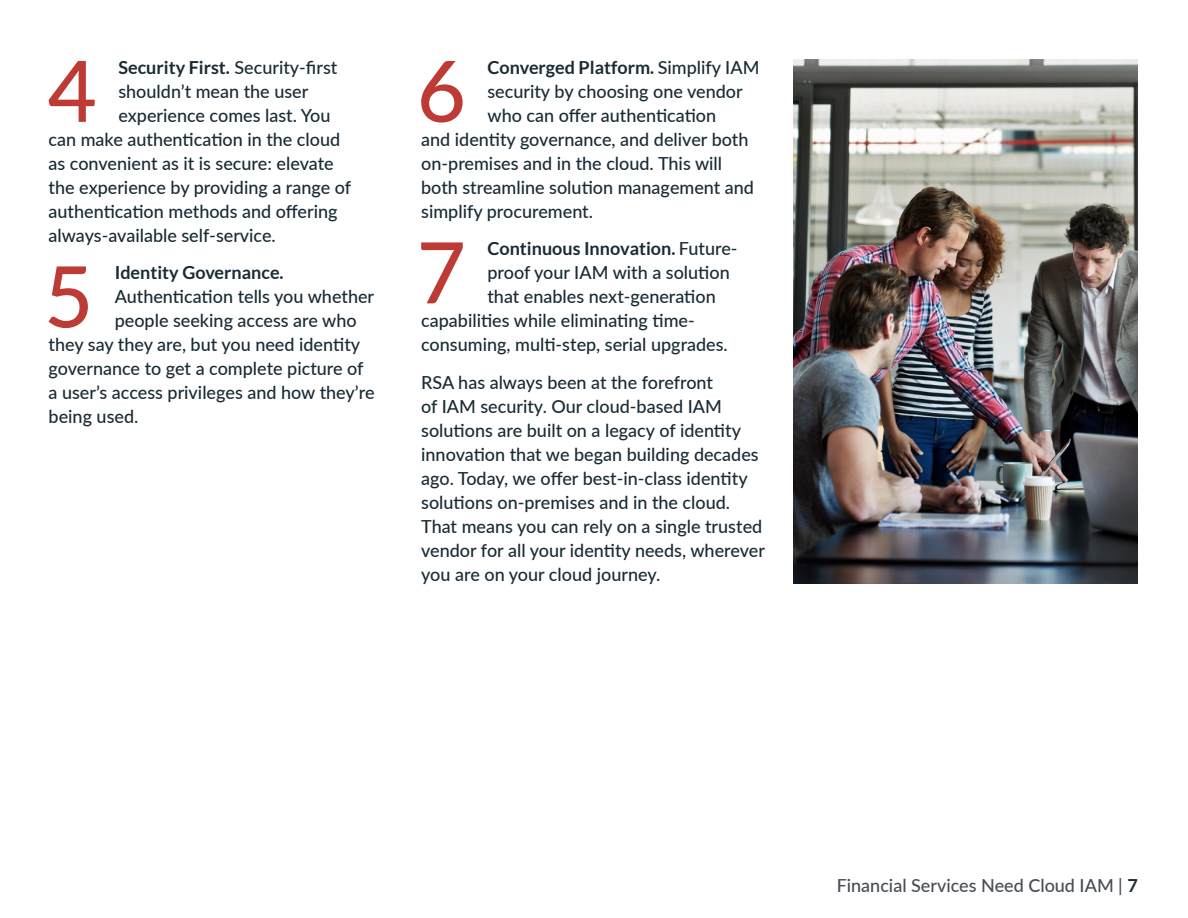
<style>
.page{position:relative;width:1188px;height:918px;background:#fff}
.page>*{position:absolute;margin:0;border:0;box-sizing:border-box;transform-origin:0 0}
.RedNumbers{font:500 84.9px "Lato";color:#be3a34}
.RedNumbers-2{font:500 18px "Lato";color:#192b35}
.BodyTextBlack{font:500 18px/24px "Lato";color:#192b35}
.RedNumbers-3{font:700 18px "Lato";color:#192b35}
.t1{font:500 18px "Lato";color:#474c55}
.s1{font-weight:500}
.s2{font-weight:700;color:#192b35}
</style>
<div class="page">
<img style="left:794px;top:59px;width:344px;height:524px">
<p class="RedNumbers" style="left:48px;top:30px;width:51px">4</p>
<p class="RedNumbers-3" style="left:118px;top:57px;width:220px">Security First. <span class="s1">Security-first</span></p>
<p class="RedNumbers-2" style="left:118px;top:78px;width:191px">shouldn’t mean the user</p>
<p class="RedNumbers-2" style="left:118px;top:102px;width:214px">experience comes last. You</p>
<p class="RedNumbers-2" style="left:49px;top:126px;width:293px">can make authentication in the cloud</p>
<p class="RedNumbers-2" style="left:49px;top:150px;width:287px">as convenient as it is secure: elevate</p>
<p class="RedNumbers-2" style="left:49px;top:174px;width:304px">the experience by providing a range of</p>
<p class="RedNumbers-2" style="left:49px;top:198px;width:291px">authentication methods and offering</p>
<p class="RedNumbers-2" style="left:49px;top:222px;width:229px">always-available self-service.</p>
<p class="RedNumbers" style="left:44px;top:235px;width:51px">5</p>
<p class="RedNumbers-3" style="left:115px;top:263px;width:170px">Identity Governance.</p>
<p class="RedNumbers-2" style="left:115px;top:284px;width:261px">Authentication tells you whether</p>
<p class="RedNumbers-2" style="left:115px;top:308px;width:244px">people seeking access are who</p>
<p class="RedNumbers-2" style="left:49px;top:332px;width:313px">they say they are, but you need identity</p>
<p class="RedNumbers-2" style="left:49px;top:356px;width:317px">governance to get a complete picture of</p>
<p class="RedNumbers-2" style="left:49px;top:380px;width:327px">a user’s access privileges and how they’re</p>
<p class="RedNumbers-2" style="left:49px;top:404px;width:91px">being used.</p>
<p class="RedNumbers" style="left:417px;top:30px;width:51px">6</p>
<p class="RedNumbers-3" style="left:488px;top:57px;width:273px">Converged Platform. <span class="s1">Simplify IAM</span></p>
<p class="RedNumbers-2" style="left:488px;top:78px;width:257px">security by choosing one vendor</p>
<p class="RedNumbers-2" style="left:488px;top:102px;width:230px">who can offer authentication</p>
<p class="RedNumbers-2" style="left:421px;top:126px;width:329px">and identity governance, and deliver both</p>
<p class="RedNumbers-2" style="left:421px;top:150px;width:303px">on-premises and in the cloud. This will</p>
<p class="RedNumbers-2" style="left:421px;top:174px;width:334px">both streamline solution management and</p>
<p class="RedNumbers-2" style="left:421px;top:198px;width:173px">simplify procurement.</p>
<p class="RedNumbers" style="left:417px;top:211px;width:51px">7</p>
<p class="RedNumbers-3" style="left:487px;top:239px;width:252px">Continuous Innovation. <span class="s1">Future-</span></p>
<p class="RedNumbers-2" style="left:487px;top:260px;width:244px">proof your IAM with a solution</p>
<p class="RedNumbers-2" style="left:487px;top:284px;width:230px">that enables next-generation</p>
<p class="RedNumbers-2" style="left:421px;top:308px;width:275px">capabilities while eliminating time-</p>
<p class="RedNumbers-2" style="left:421px;top:332px;width:308px">consuming, multi-step, serial upgrades.</p>
<p class="BodyTextBlack" style="left:421px;top:370px;width:345px">RSA has always been at the forefront<br>of IAM security. Our cloud-based IAM solutions are built on a legacy of identity innovation that we began building decades ago. Today, we offer best-in-class identity solutions on-premises and in the cloud.<br>That means you can rely on a single trusted vendor for all your identity needs, wherever you are on your cloud journey.</p>
<p class="t1" style="left:837px;top:872px;width:303px">Financial Services Need Cloud IAM | <span class="s2">7</span></p>
</div>
